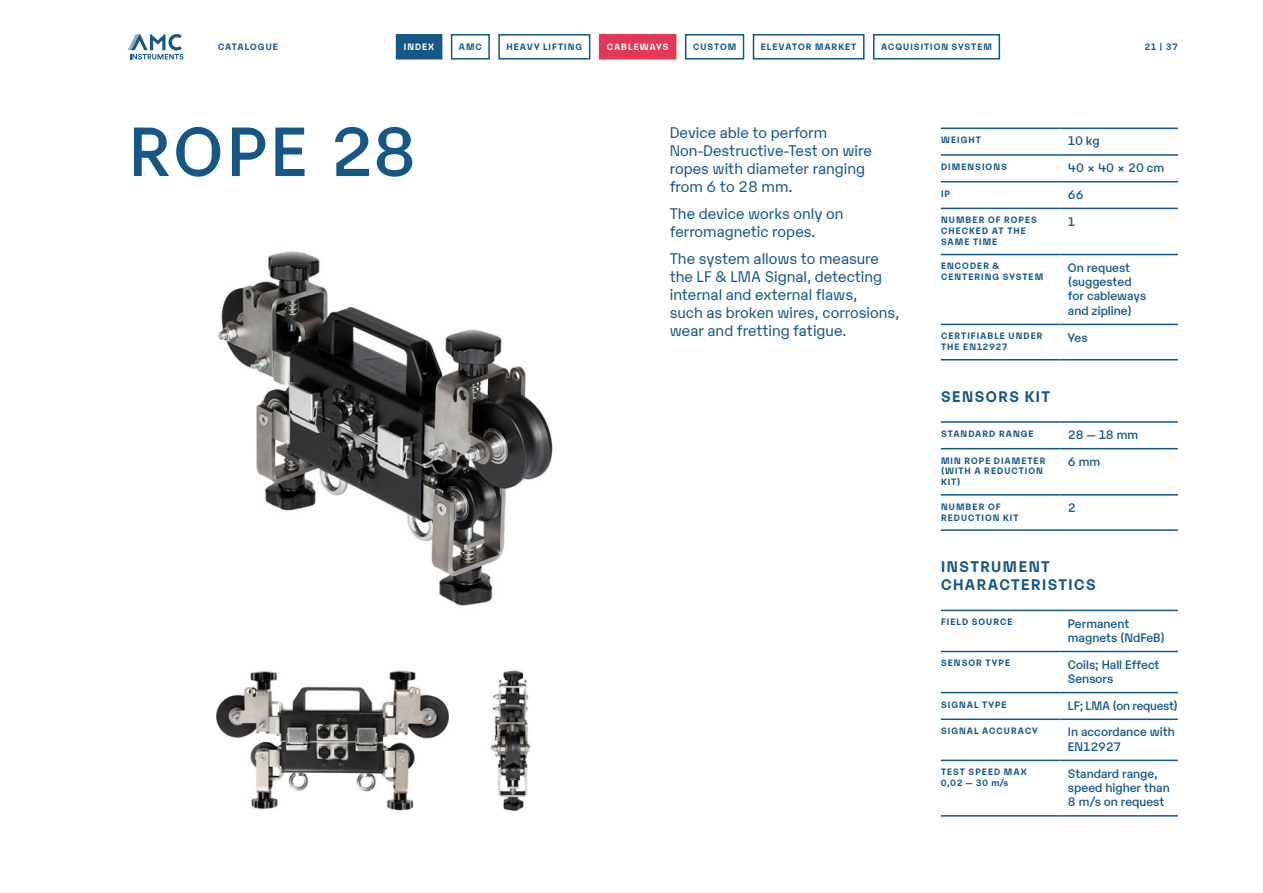
<style>
.page{position:relative;width:1263px;height:893px;background:#fff}
.page>*{position:absolute;margin:0;border:0;box-sizing:border-box;transform-origin:0 0}
.t1{font:500 67.5px "Karelia";letter-spacing:.04em;color:#155787}
.t2{font:15px/18px "Karelia";color:#155787}
.t3{font:700 15px/18px "Karelia";letter-spacing:.095em;color:#155787}
.t4{font:500 12px/14.4px "Karelia";color:#155787}
.t5{font:500 12px "Karelia";letter-spacing:-.02em;color:#155787}
.t6{font:700 9px/10.8px "Karelia";letter-spacing:.115em;color:#155787}
.t7{font:700 9px "Karelia";letter-spacing:.105em;color:#fff}
</style>
<div class="page">
<svg style="left:128px;top:34px;width:55px;height:26px"></svg>
<div style="left:451px;top:34px;width:39px;height:26px;border:2px solid #155787"></div>
<div style="left:396px;top:35px;width:46px;height:24px;background:#155787"></div>
<div style="left:396px;top:34px;width:46px;height:26px;border:2px solid #155787"></div>
<div style="left:753px;top:34px;width:111px;height:26px;border:2px solid #155787"></div>
<div style="left:498px;top:34px;width:92px;height:26px;border:2px solid #155787"></div>
<div style="left:600px;top:35px;width:76px;height:24px;background:#e23755"></div>
<div style="left:599px;top:34px;width:77px;height:26px;border:2px solid #e23755"></div>
<div style="left:685px;top:34px;width:59px;height:26px;border:2px solid #155787"></div>
<div style="left:873px;top:34px;width:127px;height:26px;border:2px solid #155787"></div>
<hr style="left:941px;top:181px;width:118px;height:1px;background:#155787">
<hr style="left:1059px;top:181px;width:119px;height:1px;background:#155787">
<hr style="left:941px;top:208px;width:118px;height:1px;background:#155787">
<hr style="left:1059px;top:208px;width:119px;height:1px;background:#155787">
<hr style="left:941px;top:254px;width:118px;height:1px;background:#155787">
<hr style="left:1059px;top:254px;width:119px;height:1px;background:#155787">
<hr style="left:941px;top:324px;width:118px;height:1px;background:#155787">
<hr style="left:1059px;top:324px;width:119px;height:1px;background:#155787">
<hr style="left:941px;top:154px;width:118px;height:2px;background:#155787">
<hr style="left:1059px;top:154px;width:119px;height:2px;background:#155787">
<hr style="left:1059px;top:128px;width:119px;height:1px;background:#155787">
<hr style="left:1059px;top:359px;width:119px;height:1px;background:#155787">
<hr style="left:941px;top:128px;width:118px;height:1px;background:#155787">
<hr style="left:941px;top:359px;width:118px;height:1px;background:#155787">
<hr style="left:941px;top:421px;width:118px;height:2px;background:#155787">
<hr style="left:941px;top:448px;width:118px;height:1px;background:#155787">
<hr style="left:1059px;top:448px;width:119px;height:1px;background:#155787">
<hr style="left:941px;top:494px;width:118px;height:2px;background:#155787">
<hr style="left:1059px;top:494px;width:119px;height:2px;background:#155787">
<hr style="left:941px;top:529px;width:118px;height:2px;background:#155787">
<hr style="left:1059px;top:421px;width:119px;height:2px;background:#155787">
<hr style="left:1059px;top:529px;width:119px;height:2px;background:#155787">
<hr style="left:941px;top:610px;width:118px;height:1px;background:#155787">
<hr style="left:941px;top:651px;width:118px;height:1px;background:#155787">
<hr style="left:1059px;top:651px;width:119px;height:1px;background:#155787">
<hr style="left:941px;top:692px;width:118px;height:1px;background:#155787">
<hr style="left:1059px;top:692px;width:119px;height:1px;background:#155787">
<hr style="left:941px;top:718px;width:118px;height:2px;background:#155787">
<hr style="left:1059px;top:718px;width:119px;height:2px;background:#155787">
<hr style="left:941px;top:760px;width:118px;height:1px;background:#155787">
<hr style="left:1059px;top:760px;width:119px;height:1px;background:#155787">
<hr style="left:941px;top:815px;width:118px;height:2px;background:#155787">
<hr style="left:1059px;top:610px;width:119px;height:1px;background:#155787">
<hr style="left:1059px;top:815px;width:119px;height:2px;background:#155787">
<img style="left:218px;top:251px;width:335px;height:355px">
<img style="left:490px;top:670px;width:41px;height:142px">
<img style="left:216px;top:670px;width:233px;height:141px">
<p class="t6" style="left:218px;top:41px;width:61px">CATALOGUE</p>
<p class="t7" style="left:404px;top:40px;width:32px">INDEX</p>
<p class="t6" style="left:459px;top:41px;width:24px">AMC</p>
<p class="t6" style="left:506px;top:41px;width:77px">HEAVY LIFTING</p>
<p class="t7" style="left:607px;top:40px;width:63px">CABLEWAYS</p>
<p class="t6" style="left:693px;top:41px;width:45px">CUSTOM</p>
<p class="t6" style="left:761px;top:41px;width:97px">ELEVATOR MARKET</p>
<p class="t6" style="left:881px;top:41px;width:112px">ACQUISITION SYSTEM</p>
<p class="t6" style="left:1144px;top:41px;width:35px">21 | 37</p>
<h1 class="t1" style="left:129px;top:102px;width:289px">ROPE 28</h1>
<h2 class="t2" style="left:670px;top:123px;width:204px">Device able to perform<br>Non-Destructive-Test on wire ropes with diameter ranging from 6 to 28 mm.</h2>
<h2 class="t2" style="left:670px;top:204px;width:175px">The device works only on ferromagnetic ropes.</h2>
<h2 class="t2" style="left:670px;top:249px;width:231px">The system allows to measure the LF &amp; LMA Signal, detecting internal and external flaws,<br>such as broken wires, corrosions, wear and fretting fatigue.</h2>
<p class="t6" style="left:941px;top:134px;width:41px">WEIGHT</p>
<h3 class="t4" style="left:1068px;top:133px;width:33px">10 kg</h3>
<p class="t6" style="left:941px;top:161px;width:67px">DIMENSIONS</p>
<h3 class="t4" style="left:1068px;top:160px;width:98px">40 × 40 × 20 cm</h3>
<p class="t6" style="left:941px;top:187px;width:11px">IP</p>
<h3 class="t4" style="left:1068px;top:186px;width:17px">66</h3>
<p class="t6" style="left:941px;top:214px;width:97px">NUMBER OF ROPES<br>CHECKED AT THE<br>SAME TIME</p>
<h3 class="t4" style="left:1068px;top:213px;width:9px">1</h3>
<p class="t6" style="left:941px;top:260px;width:104px">ENCODER &amp;<br>CENTERING SYSTEM</p>
<h3 class="t4" style="left:1068px;top:259px;width:80px">On request (suggested for cableways and zipline)</h3>
<p class="t6" style="left:941px;top:330px;width:103px">CERTIFIABLE UNDER<br>THE EN12927</p>
<h3 class="t4" style="left:1068px;top:329px;width:21px">Yes</h3>
<h2 class="t3" style="left:941px;top:386px;width:110px">SENSORS KIT</h2>
<p class="t6" style="left:941px;top:428px;width:94px">STANDARD RANGE</p>
<h3 class="t4" style="left:1068px;top:427px;width:72px">28 — 18 mm</h3>
<p class="t6" style="left:941px;top:454px;width:106px">MIN ROPE DIAMETER (WITH A REDUCTION<br>KIT)</p>
<h3 class="t4" style="left:1068px;top:453px;width:34px">6 mm</h3>
<p class="t6" style="left:941px;top:500px;width:79px">NUMBER OF<br>REDUCTION KIT</p>
<h3 class="t4" style="left:1068px;top:499px;width:9px">2</h3>
<h2 class="t3" style="left:941px;top:557px;width:156px">INSTRUMENT<br>CHARACTERISTICS</h2>
<p class="t6" style="left:941px;top:616px;width:73px">FIELD SOURCE</p>
<h3 class="t4" style="left:1068px;top:615px;width:99px">Permanent magnets (NdFeB)</h3>
<p class="t6" style="left:941px;top:657px;width:71px">SENSOR TYPE</p>
<h3 class="t4" style="left:1068px;top:656px;width:93px">Coils; Hall Effect<br>Sensors</h3>
<p class="t6" style="left:941px;top:698px;width:67px">SIGNAL TYPE</p>
<h3 class="t5" style="left:1068px;top:697px;width:112px">LF; LMA (on request)</h3>
<p class="t6" style="left:941px;top:725px;width:98px">SIGNAL ACCURACY</p>
<h3 class="t4" style="left:1068px;top:724px;width:109px">In accordance with<br>EN12927</h3>
<p class="t6" style="left:941px;top:766px;width:87px">TEST SPEED MAX<br>0,02 — 30 m/s</p>
<h3 class="t4" style="left:1068px;top:765px;width:103px">Standard range, speed higher than<br>8 m/s on request</h3>
</div>
